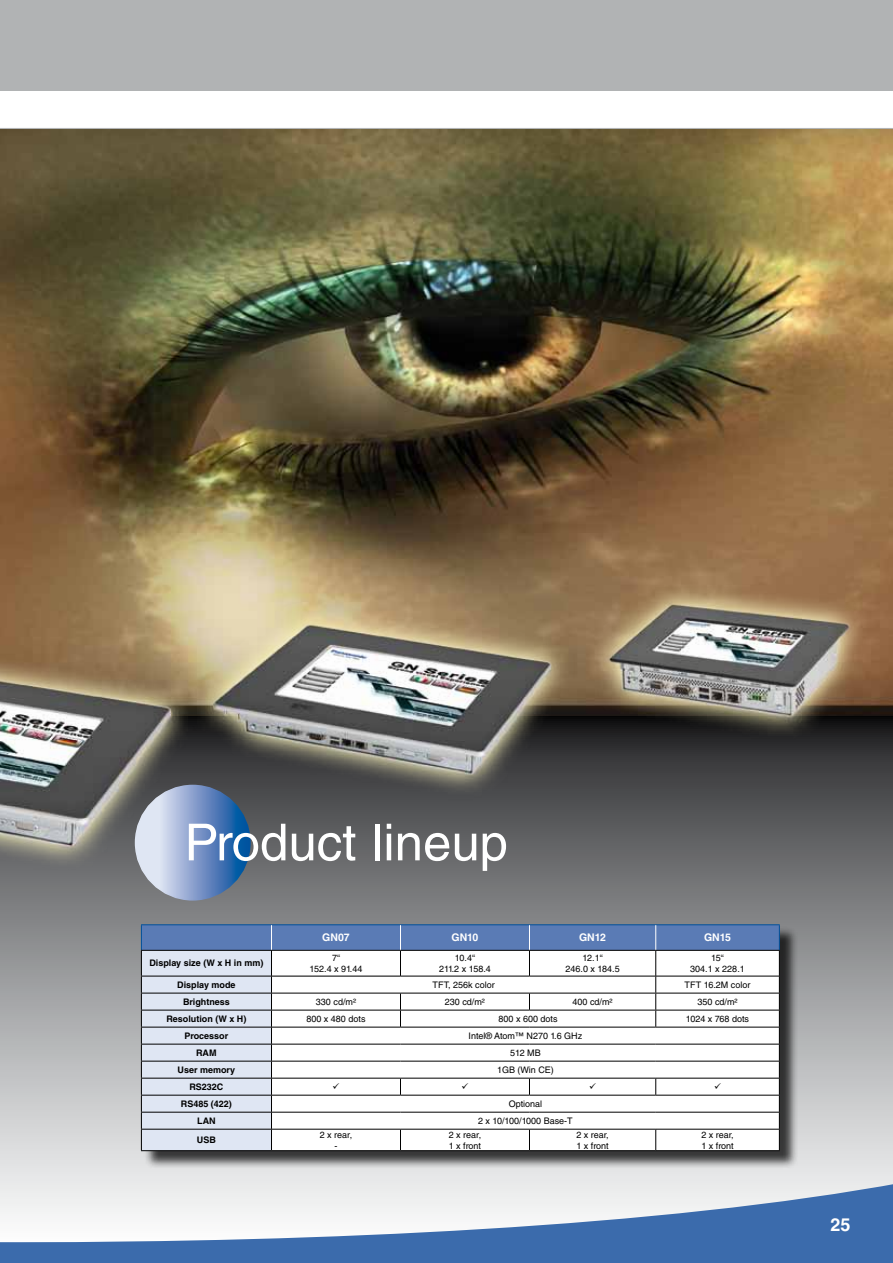
<style>
.page{position:relative;width:893px;height:1263px;background:#fff}
.page>*{position:absolute;margin:0;border:0;box-sizing:border-box;transform-origin:0 0}
.t1{font:51px "Helvetica LT Std";color:#fff}
.t2{font:700 18px "Helvetica LT Std";color:#fff}
.t3{font:700 10.5px "Helvetica LT Std";color:#fff}
.t4{font:9px/10.8px "Helvetica LT Std";color:#000;text-align:center}
.t5{font:700 9px "Helvetica LT Std";color:#000}
</style>
<div class="page">
<div style="left:0;top:0;width:893px;height:90px;background:#b1b3b4"></div>
<hr style="left:0;top:128px;width:893px;height:1px;background:#b1b3b4">
<img style="left:0;top:129px;width:893px;height:145px">
<svg style="left:0;top:937px;width:893px;height:242px;background:#bebfc0"></svg>
<svg style="left:0;top:1179px;width:893px;height:84px"></svg>
<img style="left:0;top:274px;width:893px;height:663px">
<div style="left:143px;top:927px;width:655px;height:243px;background:#000;opacity:.75"></div>
<hr style="left:141px;top:924px;width:130px;height:1px;background:#00509b">
<hr style="left:271px;top:924px;width:129px;height:1px;background:#00509b">
<hr style="left:400px;top:924px;width:129px;height:1px;background:#00509b">
<hr style="left:529px;top:924px;width:127px;height:1px;background:#00509b">
<hr style="left:656px;top:924px;width:124px;height:1px;background:#00509b">
<svg style="left:136px;top:785px;width:114px;height:115px;background:#86a3ce"></svg>
<div style="left:135px;top:785px;width:116px;height:115px;border:2px solid #fff;border-radius:50%"></div>
<svg style="left:141px;top:925px;width:639px;height:226px"></svg>
<h1 class="t1" style="left:184px;top:813px;width:325px">Product lineup</h1>
<p class="t3" style="left:322px;top:931px;width:29px">GN07</p>
<p class="t3" style="left:452px;top:931px;width:28px">GN10</p>
<p class="t3" style="left:579px;top:931px;width:29px">GN12</p>
<p class="t3" style="left:704px;top:931px;width:29px">GN15</p>
<p class="t5" style="left:149px;top:958px;width:115px">Display size (W x H in mm)</p>
<p class="t4" style="left:310px;top:952px;width:54px">7“<br>152.4 x 91.44</p>
<p class="t4" style="left:439px;top:952px;width:53px">10.4“<br>211.2 x 158.4</p>
<p class="t4" style="left:565px;top:952px;width:56px">12.1“<br>246.0 x 184.5</p>
<p class="t4" style="left:690px;top:952px;width:56px">15“<br>304.1 x 228.1</p>
<p class="t5" style="left:177px;top:979px;width:60px">Display mode</p>
<p class="t4" style="left:433px;top:979px;width:64px">TFT, 256k color</p>
<p class="t4" style="left:685px;top:979px;width:67px">TFT 16.2M color</p>
<p class="t5" style="left:183px;top:996px;width:48px">Brightness</p>
<p class="t4" style="left:316px;top:996px;width:42px">330 cd/m²</p>
<p class="t4" style="left:445px;top:996px;width:42px">230 cd/m²</p>
<p class="t4" style="left:573px;top:996px;width:42px">400 cd/m²</p>
<p class="t4" style="left:697px;top:996px;width:42px">350 cd/m²</p>
<p class="t5" style="left:167px;top:1013px;width:81px">Resolution (W x H)</p>
<p class="t4" style="left:306px;top:1013px;width:61px">800 x 480 dots</p>
<p class="t4" style="left:499px;top:1013px;width:61px">800 x 600 dots</p>
<p class="t4" style="left:686px;top:1013px;width:65px">1024 x 768 dots</p>
<p class="t5" style="left:185px;top:1030px;width:45px">Processor</p>
<p class="t4" style="left:469px;top:1030px;width:115px">Intel® Atom™ N270 1.6 GHz</p>
<p class="t5" style="left:196px;top:1047px;width:22px">RAM</p>
<p class="t4" style="left:510px;top:1047px;width:32px">512 MB</p>
<p class="t5" style="left:178px;top:1064px;width:59px">User memory</p>
<p class="t4" style="left:497px;top:1064px;width:58px">1GB (Win CE)</p>
<p class="t5" style="left:189px;top:1081px;width:36px">RS232C</p>
<p class="t5" style="left:181px;top:1098px;width:53px">RS485 (422)</p>
<p class="t4" style="left:509px;top:1098px;width:35px">Optional</p>
<p class="t5" style="left:197px;top:1115px;width:20px">LAN</p>
<p class="t4" style="left:478px;top:1115px;width:96px">2 x 10/100/1000 Base-T</p>
<p class="t5" style="left:197px;top:1134px;width:20px">USB</p>
<p class="t4" style="left:320px;top:1129px;width:34px">2 x rear, -</p>
<p class="t4" style="left:449px;top:1129px;width:34px;text-align:left">2 x rear,<br>1 x front</p>
<p class="t4" style="left:576px;top:1129px;width:34px;text-align:left">2 x rear,<br>1 x front</p>
<p class="t4" style="left:701px;top:1129px;width:34px;text-align:left">2 x rear,<br>1 x front</p>
<h2 class="t2" style="left:830px;top:1214px;width:22px">25</h2>
</div>
